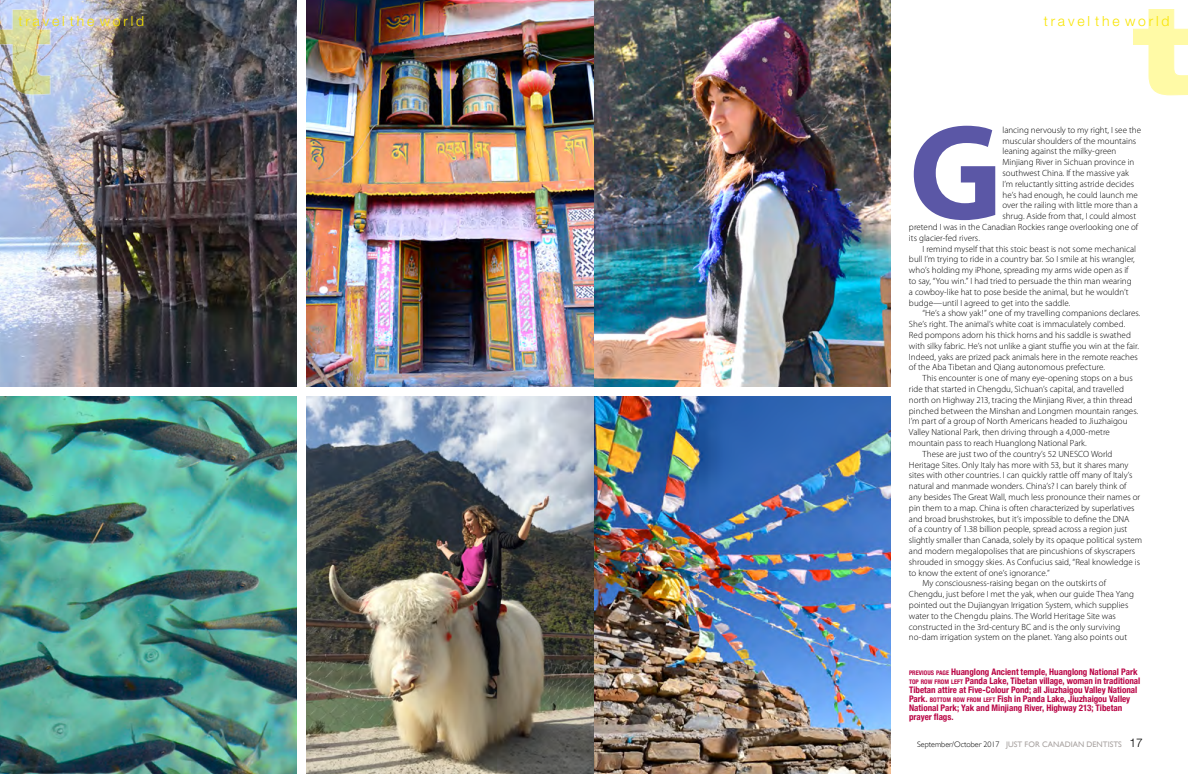
<style>
.page{position:relative;width:1188px;height:774px;background:#fff}
.page>*{position:absolute;margin:0;border:0;box-sizing:border-box;transform-origin:0 0}
.t1{font:137.2px "Myriad MM 700 600";color:#5b57a6}
.t2{font:300 14px "Helvetica Neue LT Std";letter-spacing:.2em;color:#f9e500}
.t3{font:9px "Myriad MM 215 600";color:#000}
.t4{font:700 condensed 9px/9px "Helvetica Neue";color:#ba0646}
.t5{font:8px "Gill Sans";color:#a9a3a1}
.s1{font-size:6.3px}
.s2{font-weight:300;color:#000}
.s3{font-family:"Helvetica Neue LT Std";font-weight:300;font-size:12px;color:#000}
</style>
<div class="page">
<img style="left:0;top:0;width:297px;height:387px">
<img style="left:306px;top:0;width:585px;height:387px">
<img style="left:306px;top:396px;width:585px;height:378px">
<img style="left:0;top:396px;width:297px;height:378px">
<svg style="left:1133px;top:9px;width:55px;height:87px"></svg>
<img style="left:0;top:8px;width:51px;height:88px">
<h2 class="t2" style="left:18px;top:12px;width:127px">travel the world</h2>
<h2 class="t2" style="left:1044px;top:12px;width:127px">travel the world</h2>
<h1 class="t1" style="left:909px;top:102px;width:95px">G</h1>
<p class="t3" style="left:1003px;top:125px;width:140px">lancing nervously to my right, I see the</p>
<p class="t3" style="left:1003px;top:136px;width:135px">muscular shoulders of the mountains</p>
<p class="t3" style="left:1003px;top:147px;width:115px">leaning against the milky-green</p>
<p class="t3" style="left:1003px;top:158px;width:133px">Minjiang River in Sichuan province in</p>
<p class="t3" style="left:1003px;top:169px;width:128px">southwest China. If the massive yak</p>
<p class="t3" style="left:1003px;top:179px;width:133px">I’m reluctantly sitting astride decides</p>
<p class="t3" style="left:1003px;top:190px;width:137px">he’s had enough, he could launch me</p>
<p class="t3" style="left:1003px;top:201px;width:137px">over the railing with little more than a</p>
<p class="t3" style="left:1003px;top:212px;width:135px">shrug. Aside from that, I could almost</p>
<p class="t3" style="left:909px;top:223px;width:231px">pretend I was in the Canadian Rockies range overlooking one of</p>
<p class="t3" style="left:909px;top:233px;width:72px">its glacier-fed rivers.</p>
<p class="t3" style="left:922px;top:244px;width:215px">I remind myself that this stoic beast is not some mechanical</p>
<p class="t3" style="left:909px;top:255px;width:227px">bull I’m trying to ride in a country bar. So I smile at his wrangler,</p>
<p class="t3" style="left:909px;top:266px;width:221px">who’s holding my iPhone, spreading my arms wide open as if</p>
<p class="t3" style="left:909px;top:277px;width:224px">to say, “You win.” I had tried to persuade the thin man wearing</p>
<p class="t3" style="left:909px;top:287px;width:221px">a cowboy-like hat to pose beside the animal, but he wouldn’t</p>
<p class="t3" style="left:909px;top:298px;width:163px">budge—until I agreed to get into the saddle.</p>
<p class="t3" style="left:922px;top:309px;width:219px">“He’s a show yak!” one of my travelling companions declares.</p>
<p class="t3" style="left:909px;top:320px;width:218px">She’s right. The animal’s white coat is immaculately combed.</p>
<p class="t3" style="left:909px;top:331px;width:223px">Red pompons adorn his thick horns and his saddle is swathed</p>
<p class="t3" style="left:909px;top:341px;width:231px">with silky fabric. He’s not unlike a giant stuffie you win at the fair.</p>
<p class="t3" style="left:909px;top:352px;width:230px">Indeed, yaks are prized pack animals here in the remote reaches</p>
<p class="t3" style="left:909px;top:363px;width:197px">of the Aba Tibetan and Qiang autonomous prefecture.</p>
<p class="t3" style="left:922px;top:374px;width:212px">This encounter is one of many eye-opening stops on a bus</p>
<p class="t3" style="left:909px;top:385px;width:217px">ride that started in Chengdu, Sìchuan’s capital, and travelled</p>
<p class="t3" style="left:909px;top:395px;width:225px">north on Highway 213, tracing the Minjiang River, a thin thread</p>
<p class="t3" style="left:909px;top:406px;width:231px">pinched between the Minshan and Longmen mountain ranges.</p>
<p class="t3" style="left:909px;top:417px;width:220px">I’m part of a group of North Americans headed to Jiuzhaigou</p>
<p class="t3" style="left:909px;top:428px;width:203px">Valley National Park, then driving through a 4,000-metre</p>
<p class="t3" style="left:909px;top:439px;width:179px">mountain pass to reach Huanglong National Park.</p>
<p class="t3" style="left:922px;top:449px;width:192px">These are just two of the country’s 52 UNESCO World</p>
<p class="t3" style="left:909px;top:460px;width:221px">Heritage Sites. Only Italy has more with 53, but it shares many</p>
<p class="t3" style="left:909px;top:471px;width:225px">sites with other countries. I can quickly rattle off many of Italy’s</p>
<p class="t3" style="left:909px;top:482px;width:219px">natural and manmade wonders. China’s? I can barely think of</p>
<p class="t3" style="left:909px;top:493px;width:233px">any besides The Great Wall, much less pronounce their names or</p>
<p class="t3" style="left:909px;top:503px;width:227px">pin them to a map. China is often characterized by superlatives</p>
<p class="t3" style="left:909px;top:514px;width:222px">and broad brushstrokes, but it’s impossible to define the DNA</p>
<p class="t3" style="left:909px;top:525px;width:220px">of a country of 1.38 billion people, spread across a region just</p>
<p class="t3" style="left:909px;top:536px;width:235px">slightly smaller than Canada, solely by its opaque political system</p>
<p class="t3" style="left:909px;top:547px;width:228px">and modern megalopolises that are pincushions of skyscrapers</p>
<p class="t3" style="left:909px;top:557px;width:233px">shrouded in smoggy skies. As Confucius said, “Real knowledge is</p>
<p class="t3" style="left:909px;top:568px;width:142px">to know the extent of one’s ignorance.”</p>
<p class="t3" style="left:922px;top:579px;width:185px">My consciousness-raising began on the outskirts of</p>
<p class="t3" style="left:909px;top:590px;width:226px">Chengdu, just before I met the yak, when our guide Thea Yang</p>
<p class="t3" style="left:909px;top:601px;width:221px">pointed out the Dujiangyan Irrigation System, which supplies</p>
<p class="t3" style="left:909px;top:611px;width:208px">water to the Chengdu plains. The World Heritage Site was</p>
<p class="t3" style="left:909px;top:622px;width:213px">constructed in the 3rd-century BC and is the only surviving</p>
<p class="t3" style="left:909px;top:633px;width:220px">no-dam irrigation system on the planet. Yang also points out</p>
<p class="t4" style="left:909px;top:667px;width:233px"><span class="s1">PREVIOUS PAGE</span> Huanglong Ancient temple, Huanglong National Park <span class="s1">TOP ROW FROM LEFT</span> Panda Lake, Tibetan village, woman in traditional Tibetan attire at Five-Colour Pond; all Jiuzhaigou Valley National Park. <span class="s1">BOTTOM ROW FROM LEFT</span> Fish in Panda Lake, Jiuzhaigou Valley National Park; Yak and Minjiang River, Highway 213; Tibetan prayer flags.</p>
<p class="t5" style="left:917px;top:740px;width:227px"><span class="s2">September/October 2017</span> JUST FOR CANADIAN DENTISTS <span class="s3">17</span></p>
</div>
